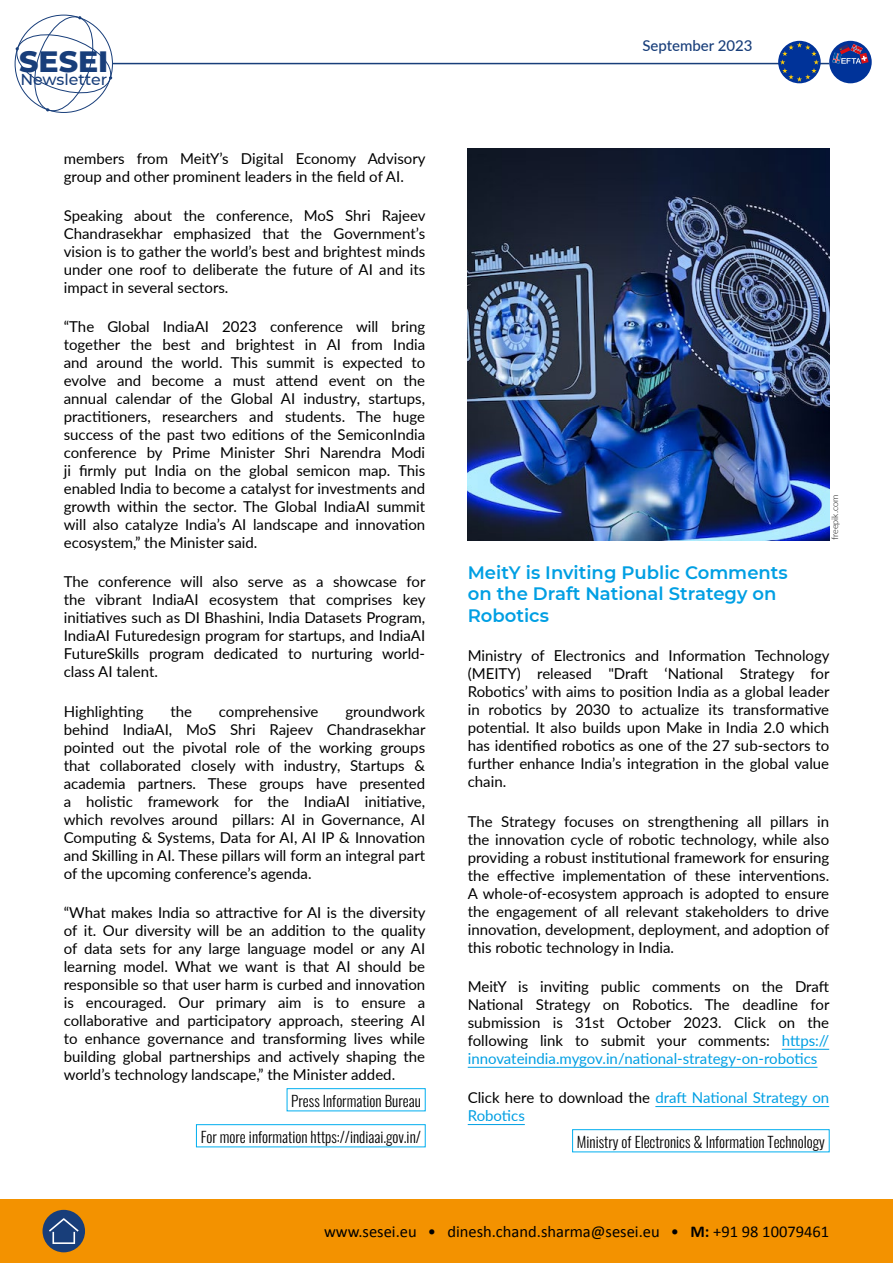
<style>
.page{position:relative;width:893px;height:1263px;background:#fff}
.page>*{position:absolute;margin:0;border:0;box-sizing:border-box;transform-origin:0 0}
.t1{font:800 30px "Montserrat";color:#183e7a}
.t2{font:600 18px/21.6px "Montserrat";color:#009fe3}
.t3{font:16.5px "Calibri";color:#000}
.t4{font:500 15.75px "Montserrat";color:#183e7a}
.t5{font:15px/18px "Lato";color:#000;text-align:justify}
.t6{font:300 15px "Oswald";color:#000}
.t7{font:15px/18px "Lato";color:#009fe3}
.t8{font:500 15px "Lato";color:#183e7a}
.t9{font:300 9px "Lato";color:#000}
.s1{color:#009fe3}
.s2{color:#000}
.s3{font-weight:700}
</style>
<div class="page">
<div style="left:0;top:1199px;width:893px;height:64px;background:#f39200"></div>
<hr style="left:113px;top:63px;width:716px;height:1px;background:#183e7a">
<svg style="left:778px;top:41px;width:43px;height:42px"></svg>
<svg style="left:780px;top:42px;width:39px;height:40px;background:#32589c"></svg>
<svg style="left:14px;top:14px;width:101px;height:99px"></svg>
<div style="left:43px;top:1210px;width:42px;height:42px;background:#183e7a;border-radius:50%"></div>
<svg style="left:49px;top:1218px;width:30px;height:26px"></svg>
<div style="left:829px;top:41px;width:43px;height:42px;background:#039;border-radius:50%"></div>
<svg style="left:832px;top:44px;width:37px;height:20px"></svg>
<div style="left:287px;top:1088px;width:139px;height:23px;border:1px solid #00aeef"></div>
<div style="left:196px;top:1124px;width:230px;height:23px;border:1px solid #00aeef"></div>
<hr style="left:782px;top:1049px;width:47px;height:1px;background:#009fe3">
<hr style="left:468px;top:1067px;width:349px;height:1px;background:#009fe3">
<hr style="left:655px;top:1106px;width:174px;height:1px;background:#009fe3">
<hr style="left:468px;top:1124px;width:57px;height:1px;background:#009fe3">
<div style="left:572px;top:1129px;width:258px;height:23px;border:1px solid #00aeef"></div>
<img style="left:468px;top:149px;width:361px;height:391px">
<h1 class="t1" style="left:19px;top:39px;width:91px">SESEI</h1>
<p class="t4" style="left:20px;top:68px;width:88px">Newsletter</p>
<p class="t5" style="left:64px;top:149px;width:363px">members from MeitY’s Digital Economy Advisory group and other prominent leaders in the field of AI.</p>
<p class="t5" style="left:64px;top:206px;width:363px">Speaking about the conference, MoS Shri Rajeev Chandrasekhar emphasized that the Government’s vision is to gather the world’s best and brightest minds under one roof to deliberate the future of AI and its impact in several sectors.</p>
<p class="t5" style="left:64px;top:317px;width:363px">“The Global IndiaAI 2023 conference will bring together the best and brightest in AI from India and around the world. This summit is expected to evolve and become a must attend event on the annual calendar of the Global AI industry, startups, practitioners, researchers and students. The huge success of the past two editions of the SemiconIndia conference by Prime Minister Shri Narendra Modi ji firmly put India on the global semicon map. This enabled India to become a catalyst for investments and growth within the sector. The Global IndiaAI summit will also catalyze India’s AI landscape and innovation ecosystem,” the Minister said.</p>
<p class="t5" style="left:64px;top:572px;width:363px">The conference will also serve as a showcase for the vibrant IndiaAI ecosystem that comprises key initiatives such as DI Bhashini, India Datasets Program, IndiaAI Futuredesign program for startups, and IndiaAI FutureSkills program dedicated to nurturing world&shy;class AI talent.</p>
<p class="t5" style="left:64px;top:702px;width:81px">Highlighting</p>
<p class="t5" style="left:170px;top:702px;width:23px">the</p>
<p class="t5" style="left:219px;top:702px;width:101px">comprehensive</p>
<p class="t5" style="left:64px;top:702px;width:363px;text-indent:282px">groundwork behind IndiaAI, MoS Shri Rajeev Chandrasekhar pointed out the pivotal role of the working groups that collaborated closely with industry, Startups &amp; academia partners. These groups have presented a holistic framework for the IndiaAI initiative, which revolves around pillars: AI in Governance, AI Computing &amp; Systems, Data for AI, AI IP &amp; Innovation and Skilling in AI. These pillars will form an integral part of the upcoming conference’s agenda.</p>
<p class="t5" style="left:64px;top:903px;width:363px">“What makes India so attractive for AI is the diversity of it. Our diversity will be an addition to the quality of data sets for any large language model or any AI learning model. What we want is that AI should be responsible so that user harm is curbed and innovation is encouraged. Our primary aim is to ensure a collaborative and participatory approach, steering AI to enhance governance and transforming lives while building global partnerships and actively shaping the world’s technology landscape,” the Minister added.</p>
<p class="t6" style="left:291px;top:1087px;width:131px">Press Information Bureau</p>
<p class="t6" style="left:201px;top:1123px;width:222px">For more information https://indiaai.gov.in/</p>
<p class="t8" style="left:642px;top:34px;width:112px">September 2023</p>
<p class="t9" style="left:829px;top:540px;width:47px;rotate:-90deg">freepik.com</p>
<p class="t2" style="left:468px;top:561px;width:321px">MeitY is Inviting Public Comments on the Draft National Strategy on<br>Robotics</p>
<p class="t5" style="left:468px;top:646px;width:363px">Ministry of Electronics and Information Technology (MEITY) released "Draft ‘National Strategy for Robotics’ with aims to position India as a global leader in robotics by 2030 to actualize its transformative potential. It also builds upon Make in India 2.0 which has identified robotics as one of the 27 sub-sectors to further enhance India’s integration in the global value chain.</p>
<p class="t5" style="left:468px;top:811px;width:363px">The Strategy focuses on strengthening all pillars in the innovation cycle of robotic technology, while also providing a robust institutional framework for ensuring the effective implementation of these interventions.<br>A whole-of-ecosystem approach is adopted to ensure the engagement of all relevant stakeholders to drive innovation, development, deployment, and adoption of this robotic technology in India.</p>
<p class="t5" style="left:468px;top:977px;width:363px">MeitY is inviting public comments on the Draft National Strategy on Robotics. The deadline for submission is 31st October 2023. Click on the following link to submit your comments: <span class="s1">https:// innovateindia.mygov.in/national-strategy-on-robotics</span></p>
<p class="t7" style="left:468px;top:1088px;width:363px"><span class="s2">Click here to download the</span> draft National Strategy on<br>Robotics</p>
<p class="t6" style="left:577px;top:1128px;width:250px">Ministry of Electronics &amp; Information Technology</p>
<p class="t3" style="left:324px;top:1221px;width:507px">www.sesei.eu • dinesh.chand.sharma@sesei.eu • <span class="s3">M:</span> +91 98 10079461</p>
</div>
